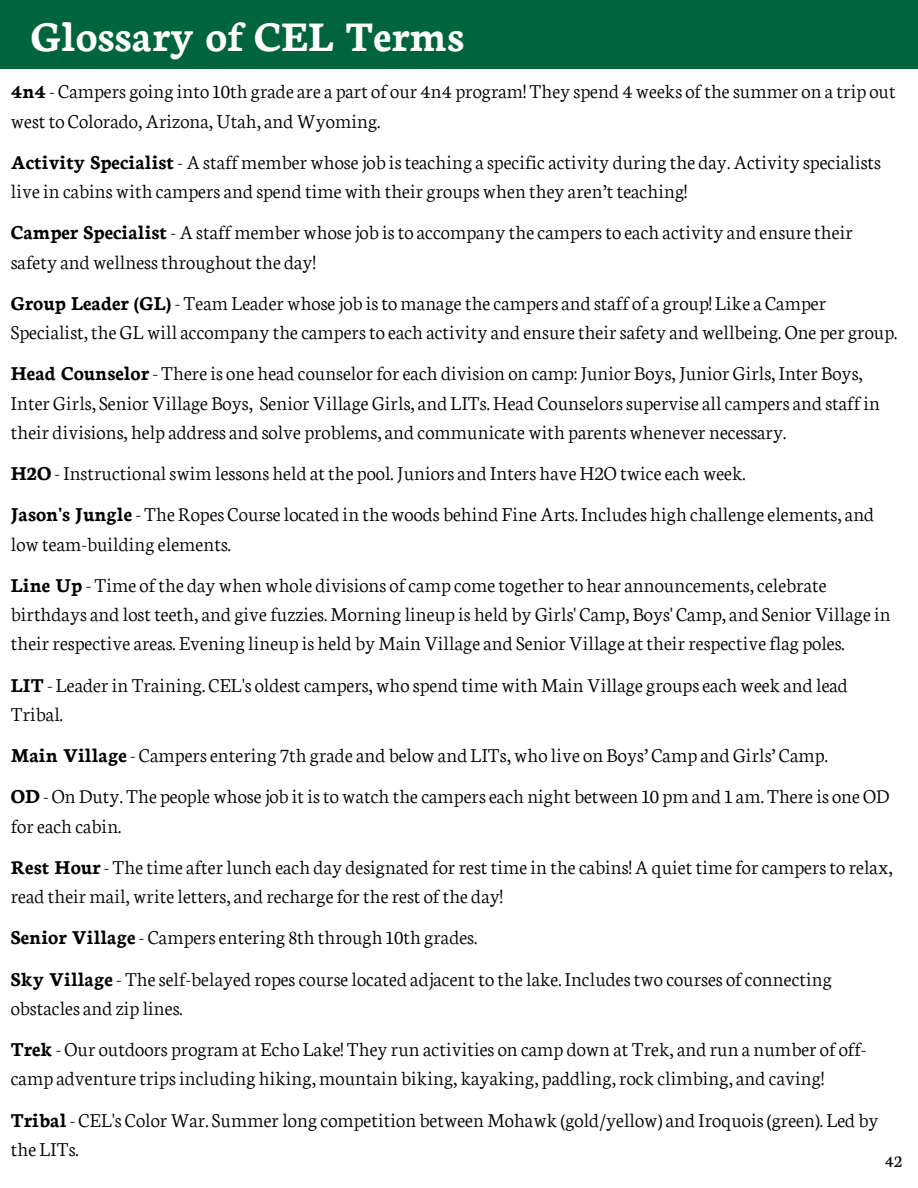
<style>
.page{position:relative;width:918px;height:1188px;background:#fff}
.page>*{position:absolute;margin:0;border:0;box-sizing:border-box;transform-origin:0 0}
.t1{font:700 45px "Neuton";color:#fff}
.t2{font:300 21px/29.2px "Neuton";color:#000}
.t3{font:18px "Neuton";color:#000}
.s1{font-weight:700}
</style>
<div class="page">
<div style="left:0;top:0;width:918px;height:69px;background:#00653d"></div>
<h1 class="t1" style="left:31px;top:5px;width:435px">Glossary of CEL Terms</h1>
<p class="t2" style="left:11px;top:75px;width:887px"><span class="s1">4n4</span> - Campers going into 10th grade are a part of our 4n4 program! They spend 4 weeks of the summer on a trip out west to Colorado, Arizona, Utah, and Wyoming.</p>
<p class="t2" style="left:11px;top:146px;width:872px"><span class="s1">Activity Specialist</span> - A staff member whose job is teaching a specific activity during the day. Activity specialists live in cabins with campers and spend time with their groups when they aren’t teaching!</p>
<p class="t2" style="left:11px;top:216px;width:844px"><span class="s1">Camper Specialist</span> - A staff member whose job is to accompany the campers to each activity and ensure their safety and wellness throughout the day!</p>
<p class="t2" style="left:11px;top:287px;width:888px"><span class="s1">Group Leader (GL)</span> - Team Leader whose job is to manage the campers and staff of a group! Like a Camper<br>Specialist, the GL will accompany the campers to each activity and ensure their safety and wellbeing. One per group.</p>
<p class="t2" style="left:11px;top:357px;width:871px"><span class="s1">Head Counselor</span> - There is one head counselor for each division on camp: Junior Boys, Junior Girls, Inter Boys,<br>Inter Girls, Senior Village Boys, Senior Village Girls, and LITs. Head Counselors supervise all campers and staff in their divisions, help address and solve problems, and communicate with parents whenever necessary.</p>
<p class="t2" style="left:11px;top:451px;width:865px;line-height:41.2px"><span class="s1">H2O</span> - Instructional swim lessons held at the pool. Juniors and Inters have H2O twice each week.<br><span class="s1">Jason's Jungle</span> - The Ropes Course located in the woods behind Fine Arts. Includes high challenge elements, and</p>
<p class="t2" style="left:11px;top:522px;width:817px;line-height:41.2px">low team-building elements.<br><span class="s1">Line Up</span> - Time of the day when whole divisions of camp come together to hear announcements, celebrate</p>
<p class="t2" style="left:11px;top:598px;width:882px">birthdays and lost teeth, and give fuzzies. Morning lineup is held by Girls' Camp, Boys' Camp, and Senior Village in their respective areas. Evening lineup is held by Main Village and Senior Village at their respective flag poles.</p>
<p class="t2" style="left:11px;top:669px;width:839px"><span class="s1">LIT</span> - Leader in Training. CEL's oldest campers, who spend time with Main Village groups each week and lead<br>Tribal.</p>
<p class="t2" style="left:11px;top:733px;width:880px;line-height:41.2px"><span class="s1">Main Village</span> - Campers entering 7th grade and below and LITs, who live on Boys’ Camp and Girls’ Camp.<br><span class="s1">OD</span> - On Duty. The people whose job it is to watch the campers each night between 10 pm and 1 am. There is one OD</p>
<p class="t2" style="left:11px;top:804px;width:883px;line-height:41.2px">for each cabin.<br><span class="s1">Rest Hour</span> - The time after lunch each day designated for rest time in the cabins! A quiet time for campers to relax,</p>
<p class="t2" style="left:11px;top:874px;width:823px;line-height:41.2px">read their mail, write letters, and recharge for the rest of the day!<br><span class="s1">Senior Village</span> - Campers entering 8th through 10th grades.<br><span class="s1">Sky Village</span> - The self-belayed ropes course located adjacent to the lake. Includes two courses of connecting</p>
<p class="t2" style="left:11px;top:986px;width:857px;line-height:41.2px">obstacles and zip lines.<br><span class="s1">Trek</span> - Our outdoors program at Echo Lake! They run activities on camp down at Trek, and run a number of off-</p>
<p class="t2" style="left:11px;top:1056px;width:869px;line-height:41.2px">camp adventure trips including hiking, mountain biking, kayaking, paddling, rock climbing, and caving!<br><span class="s1">Tribal</span> - CEL's Color War. Summer long competition between Mohawk (gold/yellow) and Iroquois (green). Led by</p>
<p class="t2" style="left:11px;top:1133px;width:69px">the LITs.</p>
<p class="t3" style="left:885px;top:1148px;width:19px">42</p>
</div>
